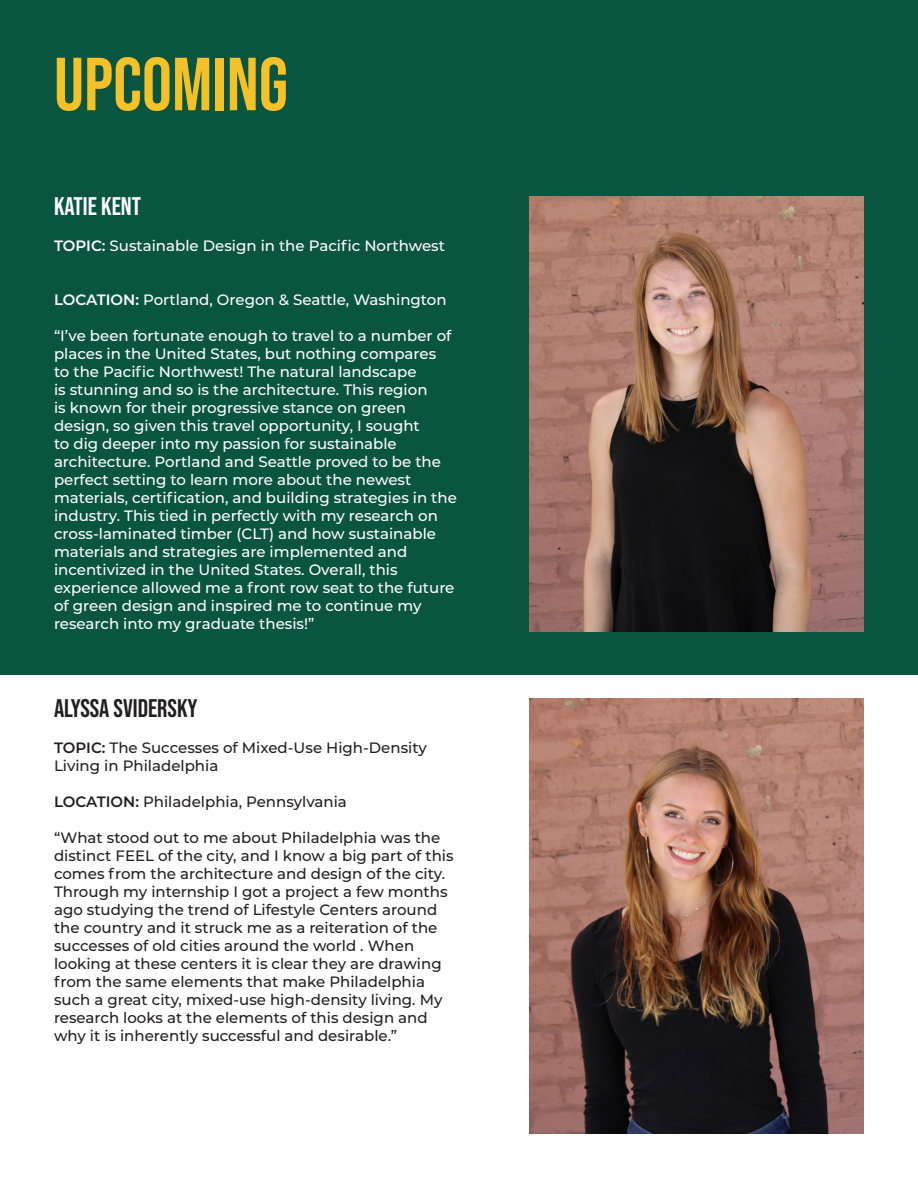
<style>
.page{position:relative;width:918px;height:1188px;background:#fff}
.page>*{position:absolute;margin:0;border:0;box-sizing:border-box;transform-origin:0 0}
.t1{font:75px "Bebas Neue";color:#f5c129}
.t2{font:25.5px "Bebas Neue";color:#231f20}
.t3{font:25.5px "Bebas Neue";color:#fff}
.t4{font:500 15px/18px "Montserrat";color:#fff}
.t5{font:500 15px/18px "Montserrat";color:#231f20}
.s1{font-weight:600}
</style>
<div class="page">
<div style="left:0;top:0;width:918px;height:675px;background:#0a5540"></div>
<img style="left:530px;top:698px;width:334px;height:436px">
<img style="left:530px;top:196px;width:334px;height:436px">
<p class="t1" style="left:54px;top:42px;width:236px">UPCOMING</p>
<p class="t3" style="left:54px;top:192px;width:89px">KATIE KENT</p>
<p class="t4" style="left:54px;top:236px;width:392px"><span class="s1">TOPIC:</span> Sustainable Design in the Pacific Northwest</p>
<p class="t4" style="left:54px;top:290px;width:394px"><span class="s1">LOCATION:</span> Portland, Oregon &amp; Seattle, Washington</p>
<p class="t4" style="left:54px;top:326px;width:404px">“I’ve been fortunate enough to travel to a number of places in the United States, but nothing compares<br>to the Pacific Northwest! The natural landscape<br>is stunning and so is the architecture. This region<br>is known for their progressive stance on green design, so given this travel opportunity, I sought<br>to dig deeper into my passion for sustainable architecture. Portland and Seattle proved to be the perfect setting to learn more about the newest materials, certification, and building strategies in the industry. This tied in perfectly with my research on cross-laminated timber (CLT) and how sustainable materials and strategies are implemented and incentivized in the United States. Overall, this experience allowed me a front row seat to the future of green design and inspired me to continue my research into my graduate thesis!”</p>
<p class="t2" style="left:54px;top:694px;width:145px">ALYSSA SVIDERSKY</p>
<p class="t5" style="left:54px;top:739px;width:374px"><span class="s1">TOPIC:</span> The Successes of Mixed-Use High-Density<br>Living in Philadelphia</p>
<p class="t5" style="left:54px;top:793px;width:294px"><span class="s1">LOCATION:</span> Philadelphia, Pennsylvania</p>
<p class="t5" style="left:54px;top:829px;width:401px">“What stood out to me about Philadelphia was the distinct FEEL of the city, and I know a big part of this comes from the architecture and design of the city.<br>Through my internship I got a project a few months ago studying the trend of Lifestyle Centers around the country and it struck me as a reiteration of the successes of old cities around the world . When looking at these centers it is clear they are drawing from the same elements that make Philadelphia such a great city, mixed-use high-density living. My research looks at the elements of this design and why it is inherently successful and desirable.”</p>
</div>
